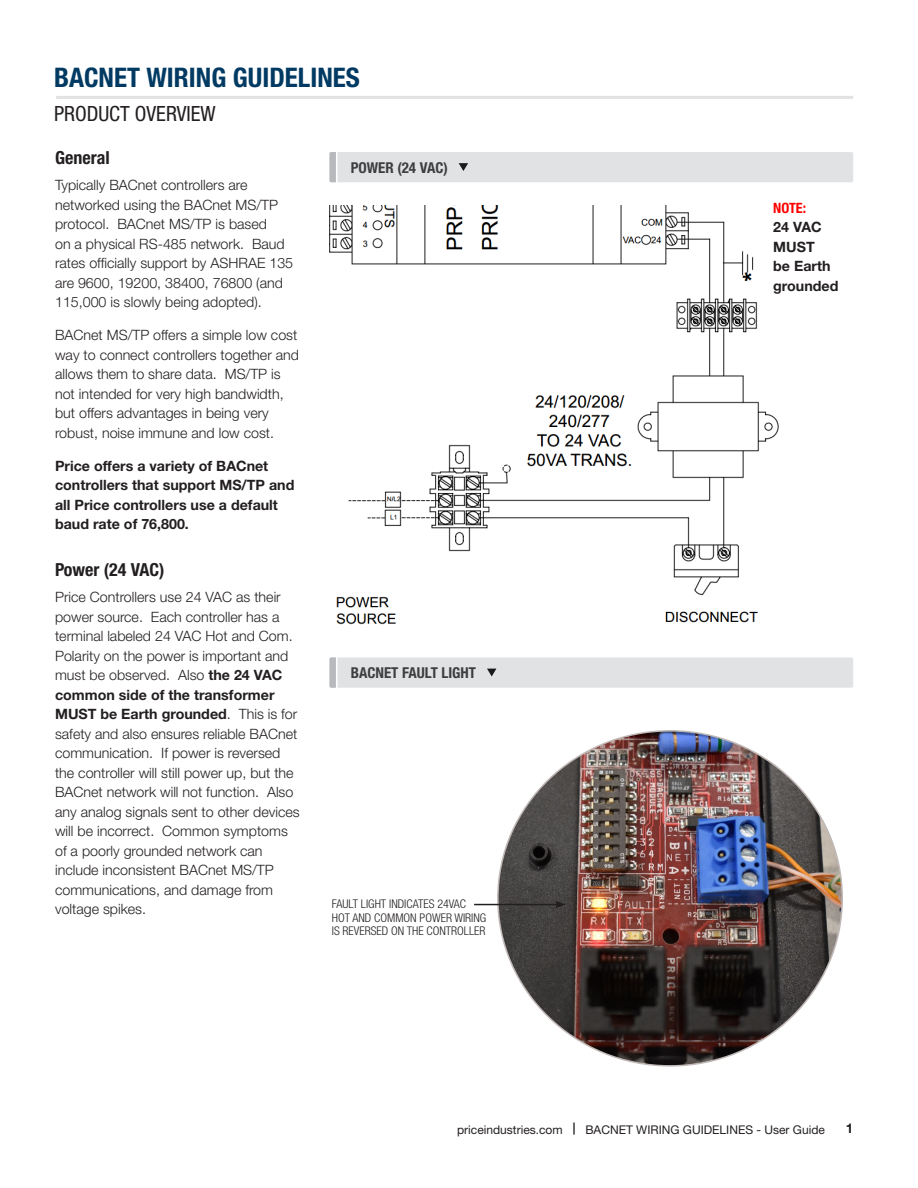
<style>
.page{position:relative;width:918px;height:1188px;background:#fff}
.page>*{position:absolute;margin:0;border:0;box-sizing:border-box;transform-origin:0 0}
.Title__2{font:700 condensed 27px "Helvetica Neue LT Std";color:#003a62}
.Title__2-2{font:condensed 21px "Helvetica Neue LT Std";color:#231f20}
.t1{font:700 condensed 18px "Helvetica Neue LT Std";color:#231f20}
.ImaggeCaption{font:700 condensed 15px "Helvetica Neue LT Std";color:#3e3e3f}
.t2{font:300 14.25px/19.5px "Helvetica Neue LT Std";color:#231f20}
.Body{font:700 14.25px/19.5px "Helvetica Neue LT Std";color:#231f20}
.t3{font:700 13.5px "Helvetica Neue LT Std";color:#231f20}
.Image_Detail{font:300 condensed 12px/13.5px "Helvetica Neue LT Std";color:#231f20}
.t4{font:12px "Helvetica Neue LT Std";color:#231f20}
.s1{font-weight:700}
.s2{font-stretch:condensed;color:#f00}
</style>
<div class="page">
<hr style="left:56px;top:96px;width:797px;height:3px;background:#e1e2e4">
<img style="left:329px;top:205px;width:450px;height:420px">
<div style="left:330px;top:152px;width:523px;height:30px;background:#e1e2e4;border-radius:2px"></div>
<svg style="left:459px;top:163px;width:9px;height:8px"></svg>
<hr style="left:336px;top:149px;width:1px;height:37px;background:#fff">
<svg style="left:329px;top:152px;width:7px;height:30px"></svg>
<img style="left:498px;top:731px;width:344px;height:333px">
<hr style="left:474px;top:904px;width:84px;height:1px;background:#231f20">
<svg style="left:555px;top:901px;width:11px;height:7px"></svg>
<div style="left:330px;top:657px;width:523px;height:31px;background:#e1e2e4;border-radius:2px"></div>
<svg style="left:487px;top:669px;width:9px;height:7px"></svg>
<hr style="left:336px;top:654px;width:1px;height:38px;background:#fff">
<svg style="left:329px;top:657px;width:7px;height:31px"></svg>
<p class="Title__2" style="left:54px;top:61px;width:307px">BACNET WIRING GUIDELINES</p>
<p class="Title__2-2" style="left:54px;top:102px;width:163px">PRODUCT OVERVIEW</p>
<p class="t1" style="left:55px;top:147px;width:56px">General</p>
<p class="t2" style="left:55px;top:175px;width:240px">Typically BACnet controllers are networked using the BACnet MS/TP protocol. BACnet MS/TP is based<br>on a physical RS-485 network. Baud rates officially support by ASHRAE 135 are 9600, 19200, 38400, 76800 (and 115,000 is slowly being adopted).</p>
<p class="t2" style="left:55px;top:325px;width:245px">BACnet MS/TP offers a simple low cost way to connect controllers together and allows them to share data. MS/TP is not intended for very high bandwidth, but offers advantages in being very robust, noise immune and low cost.</p>
<p class="Body" style="left:55px;top:456px;width:241px">Price offers a variety of BACnet controllers that support MS/TP and all Price controllers use a default baud rate of 76,800.</p>
<p class="t1" style="left:55px;top:559px;width:111px">Power (24 VAC)</p>
<p class="t2" style="left:55px;top:587px;width:246px">Price Controllers use 24 VAC as their power source. Each controller has a terminal labeled 24 VAC Hot and Com.<br>Polarity on the power is important and must be observed. Also <span class="s1">the 24 VAC common side of the transformer MUST be Earth grounded</span>. This is for safety and also ensures reliable BACnet communication. If power is reversed the controller will still power up, but the BACnet network will not function. Also any analog signals sent to other devices will be incorrect. Common symptoms of a poorly grounded network can include inconsistent BACnet MS/TP communications, and damage from voltage spikes.</p>
<p class="ImaggeCaption" style="left:351px;top:158px;width:99px">POWER (24 VAC)</p>
<p class="ImaggeCaption" style="left:351px;top:664px;width:127px">BACNET FAULT LIGHT</p>
<p class="Image_Detail" style="left:332px;top:897px;width:156px">FAULT LIGHT INDICATES 24VAC<br>HOT AND COMMON POWER WIRING<br>IS REVERSED ON THE CONTROLLER</p>
<p class="Body" style="left:773px;top:198px;width:67px"><span class="s2">NOTE:<br></span>24 VAC<br>MUST<br>be Earth grounded</p>
<p class="t4" style="left:457px;top:1122px;width:369px">priceindustries.com <span class="s1">|</span> BACNET WIRING GUIDELINES - User Guide</p>
<p class="t3" style="left:846px;top:1120px;width:9px">1</p>
</div>
